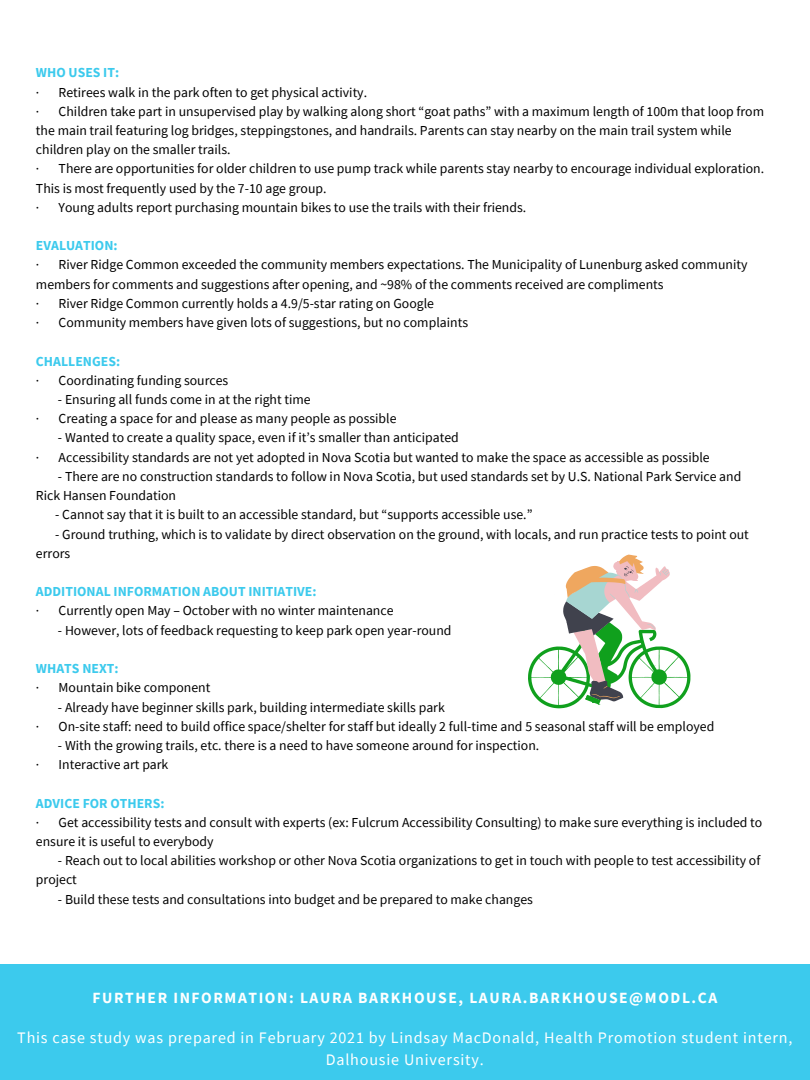
<style>
.page{position:relative;width:810px;height:1080px;background:#fff}
.page>*{position:absolute;margin:0;border:0;box-sizing:border-box;transform-origin:0 0}
.t1{font:16.06px/22.5px "Source Sans Pro";letter-spacing:.05em;color:#fff;text-align:center}
.t2{font:700 15.56px "Source Sans Pro";letter-spacing:.1em;color:#fff}
.t3{font:13.75px/19.2px "Source Sans Pro";color:#000}
.t4{font:700 13.75px "Source Sans Pro";color:#3ccaed}
</style>
<div class="page">
<div style="left:0;top:965px;width:810px;height:115px;background:#3ccaed"></div>
<svg style="left:528px;top:555px;width:162px;height:153px"></svg>
<p class="t4" style="left:36px;top:64px;width:85px">WHO USES IT:</p>
<p class="t3" style="left:36px;top:82px;width:333px">· Retirees walk in the park often to get physical activity.</p>
<p class="t3" style="left:36px;top:101px;width:730px">· Children take part in unsupervised play by walking along short “goat paths” with a maximum length of 100m that loop from the main trail featuring log bridges, steppingstones, and handrails. Parents can stay nearby on the main trail system while children play on the smaller trails.</p>
<p class="t3" style="left:36px;top:159px;width:730px">· There are opportunities for older children to use pump track while parents stay nearby to encourage individual exploration.<br>This is most frequently used by the 7-10 age group.</p>
<p class="t3" style="left:36px;top:197px;width:492px">· Young adults report purchasing mountain bikes to use the trails with their friends.</p>
<p class="t4" style="left:36px;top:237px;width:83px">EVALUATION:</p>
<p class="t3" style="left:36px;top:255px;width:713px">· River Ridge Common exceeded the community members expectations. The Municipality of Lunenburg asked community members for comments and suggestions after opening, and ~98% of the comments received are compliments</p>
<p class="t3" style="left:36px;top:293px;width:400px">· River Ridge Common currently holds a 4.9/5-star rating on Google</p>
<p class="t3" style="left:36px;top:313px;width:434px">· Community members have given lots of suggestions, but no complaints</p>
<p class="t4" style="left:36px;top:352px;width:86px">CHALLENGES:</p>
<p class="t3" style="left:36px;top:370px;width:194px">· Coordinating funding sources</p>
<p class="t3" style="left:58px;top:389px;width:254px">- Ensuring all funds come in at the right time</p>
<p class="t3" style="left:36px;top:409px;width:362px">· Creating a space for and please as many people as possible</p>
<p class="t3" style="left:58px;top:428px;width:402px">- Wanted to create a quality space, even if it’s smaller than anticipated</p>
<p class="t3" style="left:36px;top:447px;width:675px">· Accessibility standards are not yet adopted in Nova Scotia but wanted to make the space as accessible as possible</p>
<p class="t3" style="left:36px;top:466px;width:707px;text-indent:22px">- There are no construction standards to follow in Nova Scotia, but used standards set by U.S. National Park Service and<br>Rick Hansen Foundation</p>
<p class="t3" style="left:55px;top:505px;width:479px">- Cannot say that it is built to an accessible standard, but “supports accessible use.”</p>
<p class="t3" style="left:36px;top:524px;width:714px;text-indent:19px">- Ground truthing, which is to validate by direct observation on the ground, with locals, and run practice tests to point out errors</p>
<p class="t4" style="left:36px;top:583px;width:282px">ADDITIONAL INFORMATION ABOUT INITIATIVE:</p>
<p class="t3" style="left:36px;top:601px;width:359px">· Currently open May – October with no winter maintenance</p>
<p class="t3" style="left:58px;top:620px;width:395px">- However, lots of feedback requesting to keep park open year-round</p>
<p class="t4" style="left:36px;top:660px;width:84px">WHATS NEXT:</p>
<p class="t3" style="left:36px;top:678px;width:176px">· Mountain bike component</p>
<p class="t3" style="left:58px;top:697px;width:388px">- Already have beginner skills park, building intermediate skills park</p>
<p class="t3" style="left:36px;top:716px;width:680px">· On-site staff: need to build office space/shelter for staff but ideally 2 full-time and 5 seasonal staff will be employed</p>
<p class="t3" style="left:58px;top:735px;width:483px">- With the growing trails, etc. there is a need to have someone around for inspection.</p>
<p class="t3" style="left:36px;top:755px;width:134px">· Interactive art park</p>
<p class="t4" style="left:36px;top:794px;width:130px">ADVICE FOR OTHERS:</p>
<p class="t3" style="left:36px;top:812px;width:728px">· Get accessibility tests and consult with experts (ex: Fulcrum Accessibility Consulting) to make sure everything is included to ensure it is useful to everybody</p>
<p class="t3" style="left:36px;top:851px;width:726px;text-indent:22px">- Reach out to local abilities workshop or other Nova Scotia organizations to get in touch with people to test accessibility of project</p>
<p class="t3" style="left:58px;top:889px;width:477px">- Build these tests and consultations into budget and be prepared to make changes</p>
<p class="t2" style="left:93px;top:988px;width:626px">FURTHER INFORMATION: LAURA BARKHOUSE, LAURA.BARKHOUSE@MODL.CA</p>
<p class="t1" style="left:17px;top:1026px;width:777px">This case study was prepared in February 2021 by Lindsay MacDonald, Health Promotion student intern,<br>Dalhousie University.</p>
</div>
